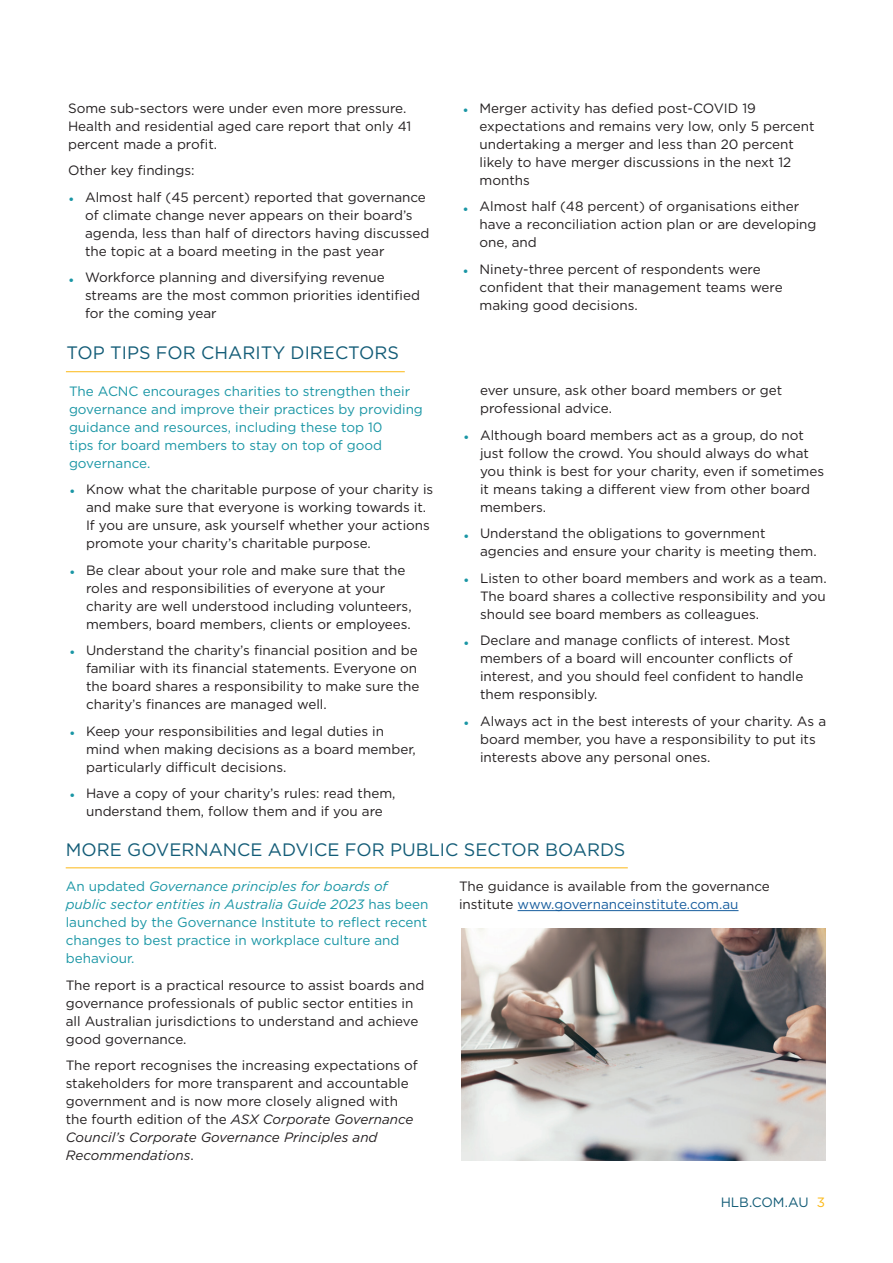
<style>
.page{position:relative;width:893px;height:1263px;background:#fff}
.page>*{position:absolute;margin:0;border:0;box-sizing:border-box;transform-origin:0 0}
.t1{font:18px "Gotham";color:#135c77}
.t2{font:13.5px/18px "Gotham";color:#231f20}
.t3{font:13.5px/18px "Gotham";color:#1a96a5}
.t4{font:13.5px "Gotham";color:#135c77}
.s1{color:#1a96a5}
.s2{font-style:italic}
.s3{color:#175d9e}
.s4{color:#fcb814}
</style>
<div class="page">
<hr style="left:66px;top:371px;width:339px;height:1px;background:#fcb814">
<hr style="left:518px;top:910px;width:220px;height:1px;background:#175d9e">
<hr style="left:66px;top:867px;width:562px;height:1px;background:#fcb814">
<img style="left:461px;top:928px;width:364px;height:233px">
<p class="t2" style="left:68px;top:99px;width:345px">Some sub-sectors were under even more pressure.<br>Health and residential aged care report that only 41 percent made a profit.</p>
<p class="t2" style="left:68px;top:161px;width:128px">Other key findings:</p>
<p class="t2" style="left:85px;top:188px;width:346px;text-indent:-17px"><span class="s1">•</span> Almost half (45 percent) reported that governance of climate change never appears on their board’s agenda, less than half of directors having discussed the topic at a board meeting in the past year</p>
<p class="t2" style="left:85px;top:268px;width:336px;text-indent:-17px"><span class="s1">•</span> Workforce planning and diversifying revenue streams are the most common priorities identified for the coming year</p>
<h1 class="t1" style="left:67px;top:341px;width:334px">TOP TIPS FOR CHARITY DIRECTORS</h1>
<p class="t3" style="left:69px;top:381px;width:355px">The ACNC encourages charities to strengthen their governance and improve their practices by providing guidance and resources, including these top 10<br>tips for board members to stay on top of good governance.</p>
<p class="t2" style="left:86px;top:480px;width:349px;text-indent:-17px"><span class="s1">•</span> Know what the charitable purpose of your charity is and make sure that everyone is working towards it.<br>If you are unsure, ask yourself whether your actions promote your charity’s charitable purpose.</p>
<p class="t2" style="left:86px;top:560px;width:327px;text-indent:-17px"><span class="s1">•</span> Be clear about your role and make sure that the roles and responsibilities of everyone at your charity are well understood including volunteers, members, board members, clients or employees.</p>
<p class="t2" style="left:86px;top:641px;width:335px;text-indent:-17px"><span class="s1">•</span> Understand the charity’s financial position and be familiar with its financial statements. Everyone on the board shares a responsibility to make sure the charity’s finances are managed well.</p>
<p class="t2" style="left:86px;top:721px;width:331px;text-indent:-17px"><span class="s1">•</span> Keep your responsibilities and legal duties in mind when making decisions as a board member, particularly difficult decisions.</p>
<p class="t2" style="left:69px;top:784px;width:328px;text-align:center"><span class="s1">•</span> Have a copy of your charity’s rules: read them, understand them, follow them and if you are</p>
<p class="t2" style="left:480px;top:99px;width:336px;text-indent:-17px"><span class="s1">•</span> Merger activity has defied post-COVID 19 expectations and remains very low, only 5 percent undertaking a merger and less than 20 percent likely to have merger discussions in the next 12 months</p>
<p class="t2" style="left:480px;top:197px;width:338px;text-indent:-17px"><span class="s1">•</span> Almost half (48 percent) of organisations either have a reconciliation action plan or are developing one, and</p>
<p class="t2" style="left:480px;top:260px;width:305px;text-indent:-17px"><span class="s1">•</span> Ninety-three percent of respondents were confident that their management teams were making good decisions.</p>
<p class="t2" style="left:480px;top:381px;width:304px">ever unsure, ask other board members or get professional advice.</p>
<p class="t2" style="left:480px;top:426px;width:346px;text-indent:-17px"><span class="s1">•</span> Although board members act as a group, do not just follow the crowd. You should always do what you think is best for your charity, even if sometimes it means taking a different view from other board members.</p>
<p class="t2" style="left:480px;top:524px;width:338px;text-indent:-17px"><span class="s1">•</span> Understand the obligations to government agencies and ensure your charity is meeting them.</p>
<p class="t2" style="left:480px;top:569px;width:348px;text-align:justify;text-indent:-17px"><span class="s1">•</span> Listen to other board members and work as a team.<br>The board shares a collective responsibility and you should see board members as colleagues.</p>
<p class="t2" style="left:480px;top:631px;width:325px;text-indent:-17px"><span class="s1">•</span> Declare and manage conflicts of interest. Most members of a board will encounter conflicts of interest, and you should feel confident to handle them responsibly.</p>
<p class="t2" style="left:480px;top:712px;width:348px;text-indent:-17px"><span class="s1">•</span> Always act in the best interests of your charity. As a board member, you have a responsibility to put its interests above any personal ones.</p>
<h1 class="t1" style="left:66px;top:838px;width:561px">MORE GOVERNANCE ADVICE FOR PUBLIC SECTOR BOARDS</h1>
<p class="t3" style="left:66px;top:877px;width:364px">An updated <span class="s2">Governance principles for boards of public sector entities in Australia Guide 2023</span> has been launched by the Governance Institute to reflect recent changes to best practice in workplace culture and behaviour.</p>
<p class="t2" style="left:66px;top:976px;width:360px">The report is a practical resource to assist boards and governance professionals of public sector entities in all Australian jurisdictions to understand and achieve good governance.</p>
<p class="t2" style="left:66px;top:1056px;width:354px">The report recognises the increasing expectations of stakeholders for more transparent and accountable government and is now more closely aligned with the fourth edition of the <span class="s2">ASX Corporate Governance Council’s Corporate Governance Principles and Recommendations</span>.</p>
<p class="t2" style="left:459px;top:877px;width:312px">The guidance is available from the governance institute <span class="s3">www.governanceinstitute.com.au</span></p>
<p class="t4" style="left:721px;top:1193px;width:106px">HLB.COM.AU <span class="s4">3</span></p>
</div>
